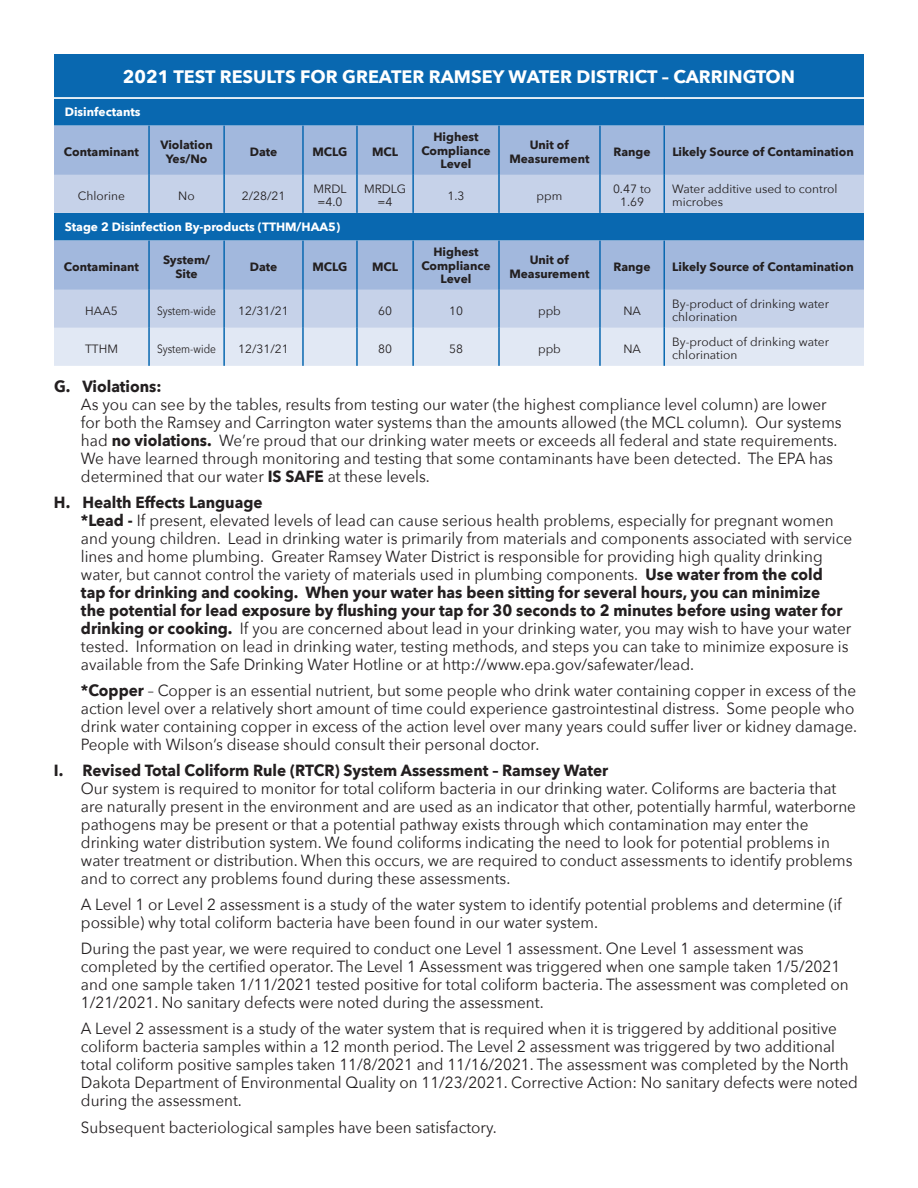
<style>
.page{position:relative;width:918px;height:1188px;background:#fff}
.page>*{position:absolute;margin:0;border:0;box-sizing:border-box;transform-origin:0 0}
.t1{font:700 18px "Avenir Next";color:#fff}
.t2{font:16.2px/18px "Avenir Next";color:#231f20;scale:.95 1}
.t3{font:700 16.2px "Avenir Next";color:#231f20;scale:.95 1}
.t4{font:700 12px/13.5px "Avenir Next";color:#231f20;text-align:center}
.t5{font:12px/13.5px "Avenir Next";color:#231f20;text-align:center}
.t6{font:700 12px "Avenir Next";color:#fff}
.t7{font:12px "Avenir Next";color:#231f20;scale:.85 1}
.s1{font-weight:700}
</style>
<div class="page">
<div style="left:54px;top:99px;width:810px;height:27px;background:#0968b0"></div>
<svg style="left:54px;top:126px;width:810px;height:164px;background:#80a6d3"></svg>
<div style="left:54px;top:175px;width:810px;height:38px;background:#c6d2e9"></div>
<svg style="left:54px;top:290px;width:810px;height:76px;background:#d3ddee"></svg>
<hr style="left:148px;top:290px;width:2px;height:38px;background:#0968b0">
<hr style="left:223px;top:290px;width:2px;height:38px;background:#0968b0">
<hr style="left:148px;top:126px;width:2px;height:49px;background:#0968b0">
<hr style="left:223px;top:126px;width:2px;height:49px;background:#0968b0">
<hr style="left:148px;top:241px;width:2px;height:49px;background:#0968b0">
<hr style="left:223px;top:241px;width:2px;height:49px;background:#0968b0">
<hr style="left:148px;top:175px;width:2px;height:38px;background:#0968b0">
<hr style="left:223px;top:175px;width:2px;height:38px;background:#0968b0">
<hr style="left:148px;top:328px;width:2px;height:38px;background:#0968b0">
<hr style="left:223px;top:328px;width:2px;height:38px;background:#0968b0">
<hr style="left:302px;top:126px;width:2px;height:49px;background:#0968b0">
<hr style="left:356px;top:126px;width:2px;height:49px;background:#0968b0">
<hr style="left:302px;top:175px;width:2px;height:38px;background:#0968b0">
<hr style="left:356px;top:175px;width:2px;height:38px;background:#0968b0">
<hr style="left:302px;top:241px;width:2px;height:49px;background:#0968b0">
<hr style="left:356px;top:241px;width:2px;height:49px;background:#0968b0">
<hr style="left:302px;top:290px;width:2px;height:38px;background:#0968b0">
<hr style="left:356px;top:290px;width:2px;height:38px;background:#0968b0">
<hr style="left:302px;top:328px;width:2px;height:38px;background:#0968b0">
<hr style="left:356px;top:328px;width:2px;height:38px;background:#0968b0">
<hr style="left:412px;top:126px;width:2px;height:49px;background:#0968b0">
<hr style="left:498px;top:126px;width:2px;height:49px;background:#0968b0">
<hr style="left:412px;top:175px;width:2px;height:38px;background:#0968b0">
<hr style="left:498px;top:175px;width:2px;height:38px;background:#0968b0">
<hr style="left:412px;top:241px;width:2px;height:49px;background:#0968b0">
<hr style="left:498px;top:241px;width:2px;height:49px;background:#0968b0">
<hr style="left:412px;top:290px;width:2px;height:38px;background:#0968b0">
<hr style="left:498px;top:290px;width:2px;height:38px;background:#0968b0">
<hr style="left:412px;top:328px;width:2px;height:38px;background:#0968b0">
<hr style="left:498px;top:328px;width:2px;height:38px;background:#0968b0">
<hr style="left:599px;top:126px;width:2px;height:49px;background:#0968b0">
<hr style="left:663px;top:126px;width:2px;height:49px;background:#0968b0">
<hr style="left:599px;top:241px;width:2px;height:49px;background:#0968b0">
<hr style="left:663px;top:241px;width:2px;height:49px;background:#0968b0">
<hr style="left:599px;top:290px;width:2px;height:38px;background:#0968b0">
<hr style="left:663px;top:290px;width:2px;height:38px;background:#0968b0">
<hr style="left:599px;top:175px;width:2px;height:38px;background:#0968b0">
<hr style="left:663px;top:175px;width:2px;height:38px;background:#0968b0">
<hr style="left:599px;top:328px;width:2px;height:38px;background:#0968b0">
<hr style="left:663px;top:328px;width:2px;height:38px;background:#0968b0">
<div style="left:54px;top:54px;width:810px;height:44px;background:#0968b0"></div>
<hr style="left:54px;top:97px;width:810px;height:2px;background:#fff">
<p class="t1" style="left:123px;top:61px;width:674px">2021 TEST RESULTS FOR GREATER RAMSEY WATER DISTRICT – CARRINGTON</p>
<p class="t6" style="left:65px;top:101px;width:77px">Disinfectants</p>
<p class="t4" style="left:64px;top:145px;width:77px">Contaminant</p>
<p class="t4" style="left:160px;top:138px;width:54px">Violation<br>Yes/No</p>
<p class="t4" style="left:250px;top:145px;width:29px">Date</p>
<p class="t4" style="left:312px;top:145px;width:36px">MCLG</p>
<p class="t4" style="left:372px;top:145px;width:28px">MCL</p>
<p class="t4" style="left:421px;top:130px;width:71px">Highest<br>Compliance<br>Level</p>
<p class="t4" style="left:509px;top:138px;width:82px">Unit of<br>Measurement</p>
<p class="t4" style="left:614px;top:145px;width:39px">Range</p>
<p class="t4" style="left:672px;top:145px;width:183px">Likely Source of Contamination</p>
<p class="t5" style="left:78px;top:188px;width:49px">Chlorine</p>
<p class="t5" style="left:178px;top:188px;width:18px">No</p>
<p class="t5" style="left:242px;top:188px;width:45px">2/28/21</p>
<p class="t5" style="left:314px;top:181px;width:35px">MRDL =4.0</p>
<p class="t5" style="left:364px;top:181px;width:44px">MRDLG =4</p>
<p class="t5" style="left:448px;top:188px;width:19px">1.3</p>
<p class="t5" style="left:537px;top:188px;width:27px">ppm</p>
<p class="t5" style="left:613px;top:182px;width:40px">0.47 to<br>1.69</p>
<p class="t5" style="left:672px;top:182px;width:167px;text-align:left">Water additive used to control microbes</p>
<p class="t6" style="left:65px;top:216px;width:277px">Stage 2 Disinfection By-products (TTHM/HAA5)</p>
<p class="t4" style="left:64px;top:260px;width:77px">Contaminant</p>
<p class="t4" style="left:163px;top:253px;width:49px">System/<br>Site</p>
<p class="t4" style="left:250px;top:260px;width:29px">Date</p>
<p class="t4" style="left:312px;top:260px;width:36px">MCLG</p>
<p class="t4" style="left:372px;top:260px;width:28px">MCL</p>
<p class="t4" style="left:421px;top:245px;width:71px">Highest<br>Compliance<br>Level</p>
<p class="t4" style="left:509px;top:253px;width:82px">Unit of<br>Measurement</p>
<p class="t4" style="left:614px;top:260px;width:39px">Range</p>
<p class="t4" style="left:672px;top:260px;width:183px">Likely Source of Contamination</p>
<p class="t5" style="left:85px;top:303px;width:34px">HAA5</p>
<p class="t7" style="left:157px;top:300px;width:71px">System-wide</p>
<p class="t5" style="left:238px;top:303px;width:52px">12/31/21</p>
<p class="t5" style="left:378px;top:303px;width:15px">60</p>
<p class="t5" style="left:449px;top:303px;width:15px">10</p>
<p class="t5" style="left:538px;top:303px;width:24px">ppb</p>
<p class="t5" style="left:623px;top:303px;width:19px">NA</p>
<p class="t5" style="left:672px;top:296px;width:158px;text-align:left">By-product of drinking water chlorination</p>
<p class="t5" style="left:85px;top:341px;width:34px">TTHM</p>
<p class="t7" style="left:157px;top:338px;width:71px">System-wide</p>
<p class="t5" style="left:238px;top:341px;width:52px">12/31/21</p>
<p class="t5" style="left:378px;top:341px;width:15px">80</p>
<p class="t5" style="left:449px;top:341px;width:15px">58</p>
<p class="t5" style="left:538px;top:341px;width:24px">ppb</p>
<p class="t5" style="left:623px;top:341px;width:19px">NA</p>
<p class="t5" style="left:672px;top:334px;width:158px;text-align:left">By-product of drinking water chlorination</p>
<p class="t3" style="left:54px;top:372px;width:115px">G. Violations:</p>
<p class="t2" style="left:81px;top:395px;width:802px">As you can see by the tables, results from testing our water (the highest compliance level column) are lower for both the Ramsey and Carrington water systems than the amounts allowed (the MCL column). Our systems had <span class="s1">no violations.</span> We’re proud that our drinking water meets or exceeds all federal and state requirements.<br>We have learned through monitoring and testing that some contaminants have been detected. The EPA has determined that our water <span class="s1">IS SAFE</span> at these levels.</p>
<p class="t2" style="left:81px;top:493px;width:813px;text-indent:-27px"><span class="s1">H. Health Effects Language<br>*Lead -</span> If present, elevated levels of lead can cause serious health problems, especially for pregnant women and young children. Lead in drinking water is primarily from materials and components associated with service lines and home plumbing. Greater Ramsey Water District is responsible for providing high quality drinking water, but cannot control the variety of materials used in plumbing components. <span class="s1">Use water from the cold<br>tap for drinking and cooking. When your water has been sitting for several hours, you can minimize<br>the potential for lead exposure by flushing your tap for 30 seconds to 2 minutes before using water for drinking or cooking.</span> If you are concerned about lead in your drinking water, you may wish to have your water tested. Information on lead in drinking water, testing methods, and steps you can take to minimize exposure is available from the Safe Drinking Water Hotline or at http://www.epa.gov/safewater/lead.</p>
<p class="t2" style="left:81px;top:681px;width:819px"><span class="s1">*Copper</span> – Copper is an essential nutrient, but some people who drink water containing copper in excess of the action level over a relatively short amount of time could experience gastrointestinal distress. Some people who drink water containing copper in excess of the action level over many years could suffer liver or kidney damage.<br>People with Wilson’s disease should consult their personal doctor.</p>
<p class="t3" style="left:54px;top:757px;width:585px">I. Revised Total Coliform Rule (RTCR) System Assessment – Ramsey Water</p>
<p class="t2" style="left:81px;top:779px;width:817px">Our system is required to monitor for total coliform bacteria in our drinking water. Coliforms are bacteria that are naturally present in the environment and are used as an indicator that other, potentially harmful, waterborne pathogens may be present or that a potential pathway exists through which contamination may enter the drinking water distribution system. We found coliforms indicating the need to look for potential problems in water treatment or distribution. When this occurs, we are required to conduct assessments to identify problems and to correct any problems found during these assessments.</p>
<p class="t2" style="left:81px;top:895px;width:802px">A Level 1 or Level 2 assessment is a study of the water system to identify potential problems and determine (if possible) why total coliform bacteria have been found in our water system.</p>
<p class="t2" style="left:81px;top:939px;width:810px">During the past year, we were required to conduct one Level 1 assessment. One Level 1 assessment was completed by the certified operator. The Level 1 Assessment was triggered when one sample taken 1/5/2021 and one sample taken 1/11/2021 tested positive for total coliform bacteria. The assessment was completed on 1/21/2021. No sanitary defects were noted during the assessment.</p>
<p class="t2" style="left:81px;top:1019px;width:819px">A Level 2 assessment is a study of the water system that is required when it is triggered by additional positive coliform bacteria samples within a 12 month period. The Level 2 assessment was triggered by two additional total coliform positive samples taken 11/8/2021 and 11/16/2021. The assessment was completed by the North Dakota Department of Environmental Quality on 11/23/2021. Corrective Action: No sanitary defects were noted during the assessment.</p>
<p class="t2" style="left:81px;top:1117px;width:439px">Subsequent bacteriological samples have been satisfactory.</p>
</div>
